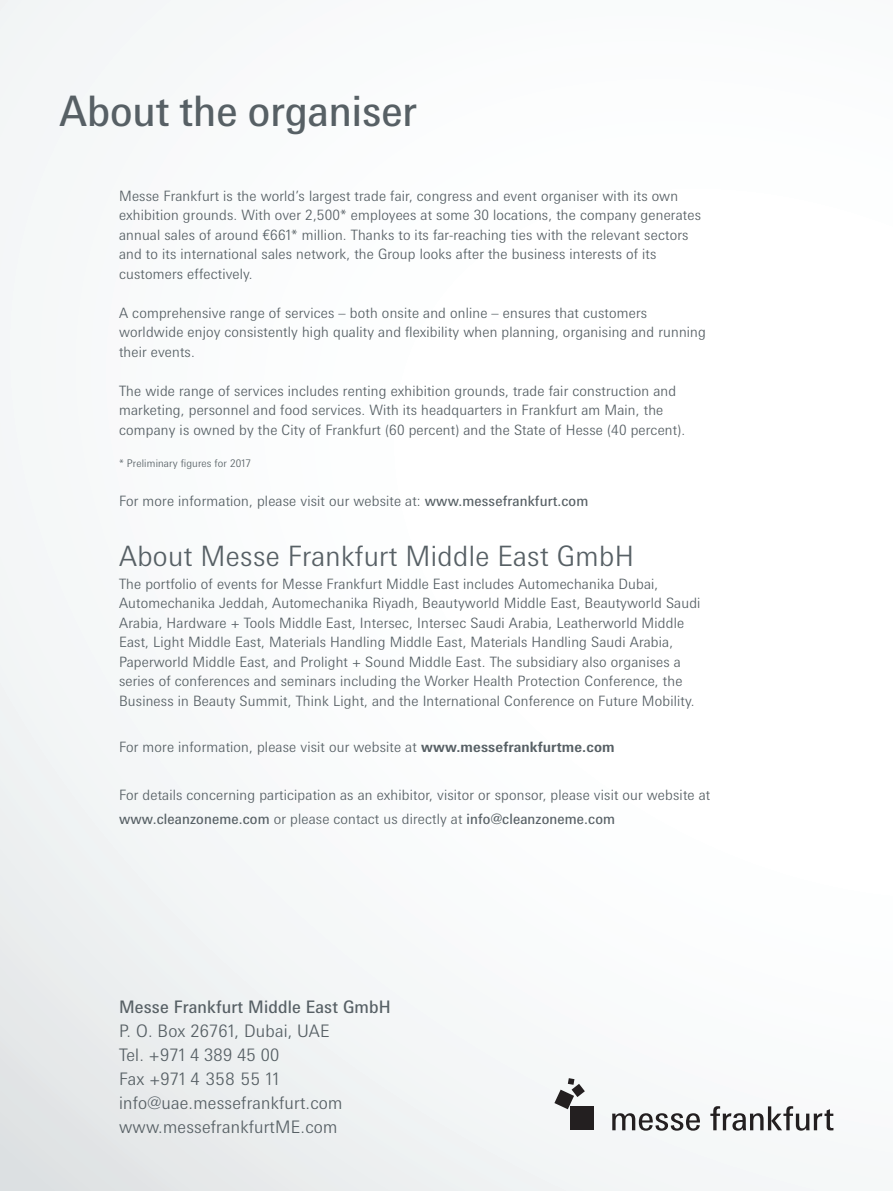
<style>
.page{position:relative;width:893px;height:1191px;background:#fff}
.page>*{position:absolute;margin:0;border:0;box-sizing:border-box;transform-origin:0 0}
.t1{font:42px "Messe Univers";color:#576065}
.t2{font:300 28.05px "Messe Univers";letter-spacing:.01em;color:#576065}
.t3{font:300 17.25px/24px "Messe Univers";letter-spacing:.01em;color:#576065}
.t4{font:17.25px "Messe Univers";letter-spacing:.01em;color:#576065}
.t5{font:300 14.25px/19.5px "Messe Univers";letter-spacing:.01em;color:#576065}
.t6{font:300 10.5px "Messe Univers";letter-spacing:.01em;color:#576065}
.s1{font-weight:400}
.s2{font-weight:700}
</style>
<div class="page">
<div style="left:0;top:0;width:893px;height:1191px;background:linear-gradient(to right,#f2f4f5,#fff)"></div>
<div style="left:570px;top:1106px;width:24px;height:24px;background:#231f20"></div>
<svg style="left:554px;top:1078px;width:31px;height:31px"></svg>
<svg style="left:612px;top:1113px;width:88px;height:17px"></svg>
<svg style="left:710px;top:1106px;width:123px;height:24px"></svg>
<h1 class="t1" style="left:60px;top:85px;width:359px">About the organiser</h1>
<p class="t5" style="left:119px;top:186px;width:583px">Messe Frankfurt is the world’s largest trade fair, congress and event organiser with its own exhibition grounds. With over 2,500* employees at some 30 locations, the company generates annual sales of around €661* million. Thanks to its far-reaching ties with the relevant sectors and to its international sales network, the Group looks after the business interests of its customers effectively.</p>
<p class="t5" style="left:119px;top:303px;width:588px">A comprehensive range of services – both onsite and online – ensures that customers worldwide enjoy consistently high quality and flexibility when planning, organising and running their events.</p>
<p class="t5" style="left:119px;top:381px;width:568px">The wide range of services includes renting exhibition grounds, trade fair construction and marketing, personnel and food services. With its headquarters in Frankfurt am Main, the company is owned by the City of Frankfurt (60 percent) and the State of Hesse (40 percent).</p>
<p class="t6" style="left:119px;top:457px;width:133px">* Preliminary figures for 2017</p>
<p class="t5" style="left:119px;top:491px;width:471px">For more information, please visit our website at: <span class="s1">www.messefrankfurt.com</span></p>
<h2 class="t2" style="left:119px;top:539px;width:516px">About Messe Frankfurt Middle East GmbH</h2>
<p class="t5" style="left:119px;top:574px;width:583px">The portfolio of events for Messe Frankfurt Middle East includes Automechanika Dubai, Automechanika Jeddah, Automechanika Riyadh, Beautyworld Middle East, Beautyworld Saudi Arabia, Hardware + Tools Middle East, Intersec, Intersec Saudi Arabia, Leatherworld Middle East, Light Middle East, Materials Handling Middle East, Materials Handling Saudi Arabia, Paperworld Middle East, and Prolight + Sound Middle East. The subsidiary also organises a series of conferences and seminars including the Worker Health Protection Conference, the Business in Beauty Summit, Think Light, and the International Conference on Future Mobility.</p>
<p class="t5" style="left:119px;top:737px;width:497px">For more information, please visit our website at <span class="s2">www.messefrankfurtme.com</span></p>
<p class="t5" style="left:119px;top:782px;width:593px;line-height:23.7px">For details concerning participation as an exhibitor, visitor or sponsor, please visit our website at <span class="s1">www.cleanzoneme.com</span> or please contact us directly at <span class="s1">info@cleanzoneme.com</span></p>
<p class="t4" style="left:119px;top:996px;width:273px">Messe Frankfurt Middle East GmbH</p>
<p class="t3" style="left:119px;top:1018px;width:225px">P. O. Box 26761, Dubai, UAE<br>Tel. +971 4 389 45 00<br>Fax +971 4 358 55 11 info@uae.messefrankfurt.com www.messefrankfurtME.com</p>
</div>
